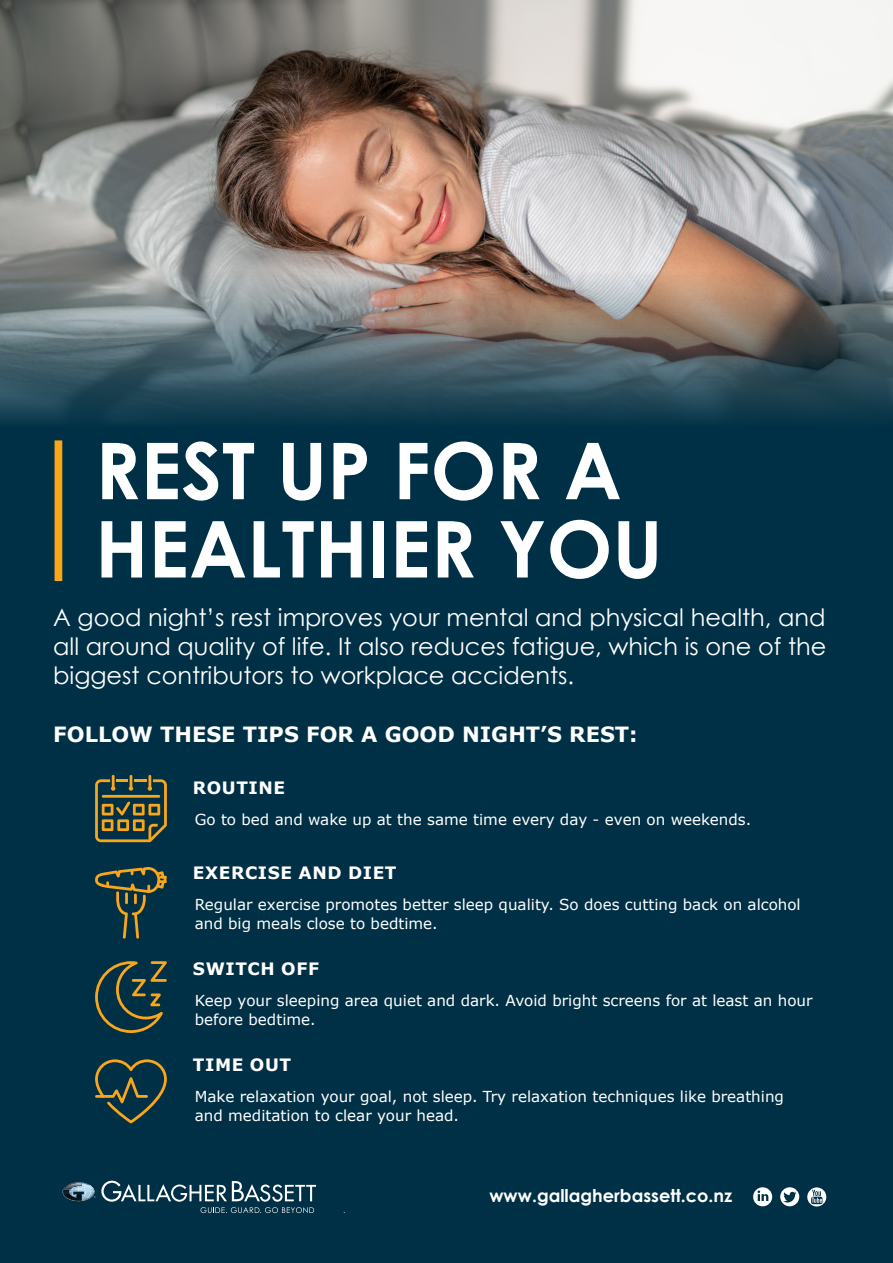
<style>
.page{position:relative;width:893px;height:1263px;background:#003045}
.page>*{position:absolute;margin:0;border:0;box-sizing:border-box;transform-origin:0 0}
.t1{font:700 78.45px/78.3px "Century Gothic";color:#fff}
.t2{font:24px/28.8px "Century Gothic";color:#fff;text-align:justify}
.t3{font:700 21px "Verdana";color:#fff}
.t4{font:700 17.7px "Century Gothic";color:#fff}
.t5{font:700 17.1px "Verdana";letter-spacing:.035em;color:#fff}
.t6{font:15.15px/19.2px "Verdana";color:#fff}
</style>
<div class="page">
<svg style="left:68px;top:1181px;width:248px;height:32px"></svg>
<img style="left:63px;top:1185px;width:31px;height:16px">
<svg style="left:780px;top:1187px;width:19px;height:19px"></svg>
<svg style="left:807px;top:1187px;width:19px;height:19px"></svg>
<svg style="left:753px;top:1187px;width:19px;height:19px"></svg>
<img style="left:0;top:0;width:893px;height:228px">
<svg style="left:0;top:228px;width:893px;height:354px"></svg>
<div style="left:55px;top:440px;width:7px;height:141px;background:#faa61a"></div>
<svg style="left:95px;top:775px;width:72px;height:67px"></svg>
<svg style="left:95px;top:867px;width:72px;height:72px"></svg>
<svg style="left:95px;top:961px;width:72px;height:72px"></svg>
<svg style="left:95px;top:1059px;width:72px;height:64px"></svg>
<p class="t1" style="left:95px;top:428px;width:569px">REST UP FOR A<br>HEALTHIER YOU</p>
<p class="t2" style="left:53px;top:603px;width:775px">A good night’s rest improves your mental and physical health, and all around quality of life. It also reduces fatigue, which is one of the biggest contributors to workplace accidents.</p>
<p class="t3" style="left:53px;top:719px;width:586px">FOLLOW THESE TIPS FOR A GOOD NIGHT’S REST:</p>
<p class="t5" style="left:193px;top:776px;width:94px">ROUTINE</p>
<p class="t6" style="left:195px;top:810px;width:558px">Go to bed and wake up at the same time every day - even on weekends.</p>
<p class="t5" style="left:193px;top:860px;width:205px">EXERCISE AND DIET</p>
<p class="t6" style="left:195px;top:894px;width:607px">Regular exercise promotes better sleep quality. So does cutting back on alcohol</p>
<p class="t6" style="left:195px;top:913px;width:245px">and big meals close to bedtime.</p>
<p class="t5" style="left:193px;top:956px;width:128px">SWITCH OFF</p>
<p class="t6" style="left:195px;top:990px;width:619px">Keep your sleeping area quiet and dark. Avoid bright screens for at least an hour before bedtime.</p>
<p class="t5" style="left:193px;top:1052px;width:100px">TIME OUT</p>
<p class="t6" style="left:195px;top:1086px;width:591px">Make relaxation your goal, not sleep. Try relaxation techniques like breathing</p>
<p class="t6" style="left:195px;top:1105px;width:266px">and meditation to clear your head.</p>
<p class="t4" style="left:489px;top:1182px;width:244px">www.gallagherbassett.co.nz</p>
</div>
